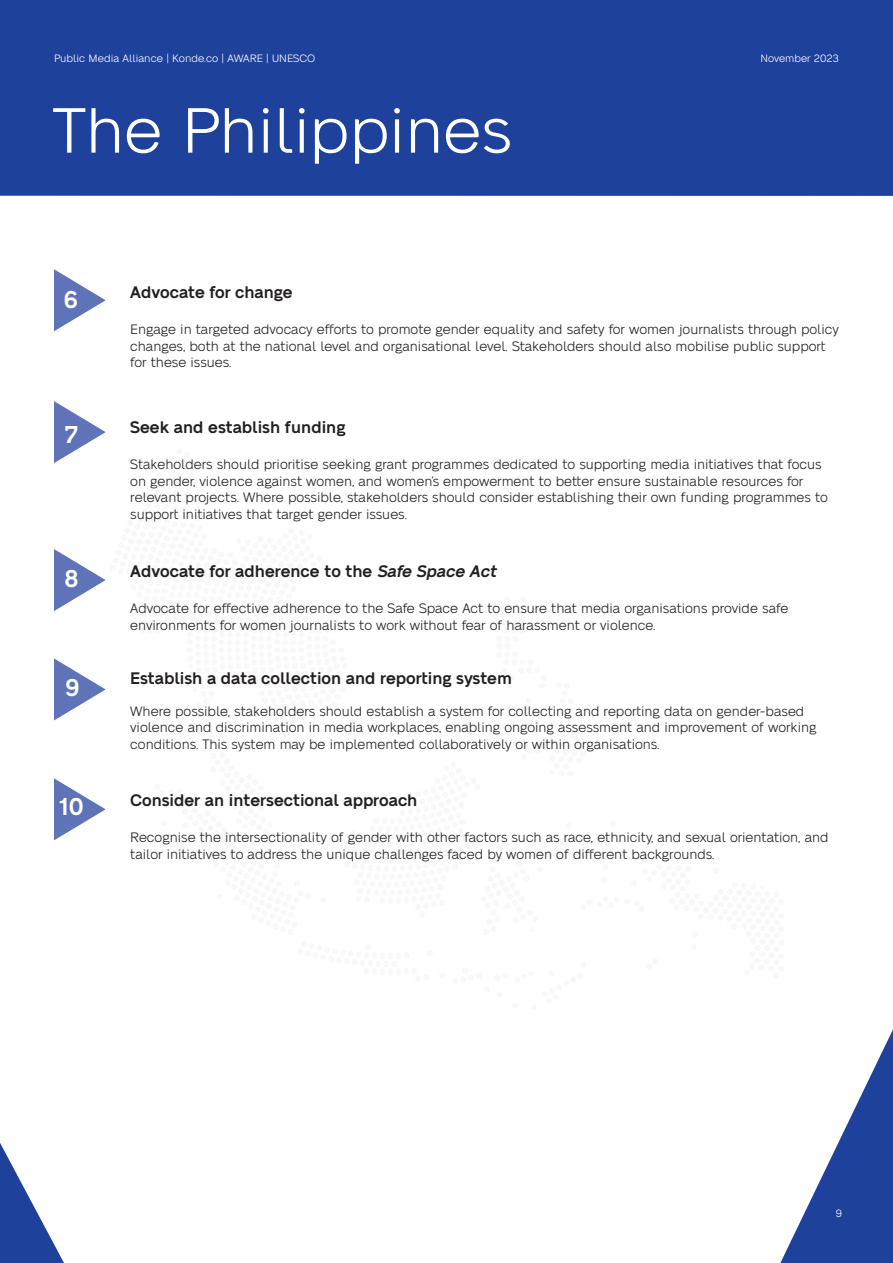
<style>
.page{position:relative;width:893px;height:1263px;background:#1e419c}
.page>*{position:absolute;margin:0;border:0;box-sizing:border-box;transform-origin:0 0}
.t1{font:63px "Neue Alte Grotesk";color:#fff}
.t2{font:600 24px "Neue Alte Grotesk";color:#fff}
.t3{font:600 16.5px "Neue Alte Grotesk";color:#231f20}
.t4{font:13.5px/16.5px "Neue Alte Grotesk";color:#231f20}
.t5{font:10.5px "Neue Alte Grotesk";color:#fff}
.s1{font-style:italic}
</style>
<div class="page">
<div style="left:0;top:196px;width:893px;height:1067px;background:#fff"></div>
<div style="left:0;top:418px;width:893px;height:622px;background:#fff"></div>
<svg style="left:54px;top:401px;width:731px;height:440px"></svg>
<div style="left:0;top:1040px;width:377px;height:223px;background:#fff"></div>
<svg style="left:54px;top:269px;width:52px;height:62px;background:#afb9db"></svg>
<p class="t5" style="left:54px;top:53px;width:263px">Public Media Alliance | Konde.co | AWARE | UNESCO</p>
<p class="t1" style="left:53px;top:96px;width:460px">The Philippines</p>
<p class="t5" style="left:760px;top:53px;width:80px">November 2023</p>
<p class="t2" style="left:64px;top:286px;width:16px">6</p>
<p class="t3" style="left:130px;top:283px;width:164px">Advocate for change</p>
<p class="t4" style="left:130px;top:322px;width:710px">Engage in targeted advocacy efforts to promote gender equality and safety for women journalists through policy changes, both at the national level and organisational level. Stakeholders should also mobilise public support for these issues.</p>
<p class="t2" style="left:65px;top:420px;width:15px">7</p>
<p class="t3" style="left:130px;top:418px;width:217px">Seek and establish funding</p>
<p class="t4" style="left:130px;top:457px;width:699px">Stakeholders should prioritise seeking grant programmes dedicated to supporting media initiatives that focus on gender, violence against women, and women’s empowerment to better ensure sustainable resources for relevant projects. Where possible, stakeholders should consider establishing their own funding programmes to support initiatives that target gender issues.</p>
<p class="t2" style="left:65px;top:564px;width:16px">8</p>
<p class="t3" style="left:130px;top:562px;width:371px">Advocate for adherence to the <span class="s1">Safe Space Act</span></p>
<p class="t4" style="left:130px;top:600px;width:659px">Advocate for effective adherence to the Safe Space Act to ensure that media organisations provide safe environments for women journalists to work without fear of harassment or violence.</p>
<p class="t2" style="left:65px;top:674px;width:16px">9</p>
<p class="t3" style="left:130px;top:669px;width:383px">Establish a data collection and reporting system</p>
<p class="t4" style="left:130px;top:703px;width:688px">Where possible, stakeholders should establish a system for collecting and reporting data on gender-based violence and discrimination in media workplaces, enabling ongoing assessment and improvement of working conditions. This system may be implemented collaboratively or within organisations.</p>
<p class="t2" style="left:58px;top:793px;width:27px">10</p>
<p class="t3" style="left:130px;top:791px;width:289px">Consider an intersectional approach</p>
<p class="t4" style="left:130px;top:830px;width:700px">Recognise the intersectionality of gender with other factors such as race, ethnicity, and sexual orientation, and tailor initiatives to address the unique challenges faced by women of different backgrounds.</p>
<p class="t5" style="left:836px;top:1208px;width:8px">9</p>
</div>
